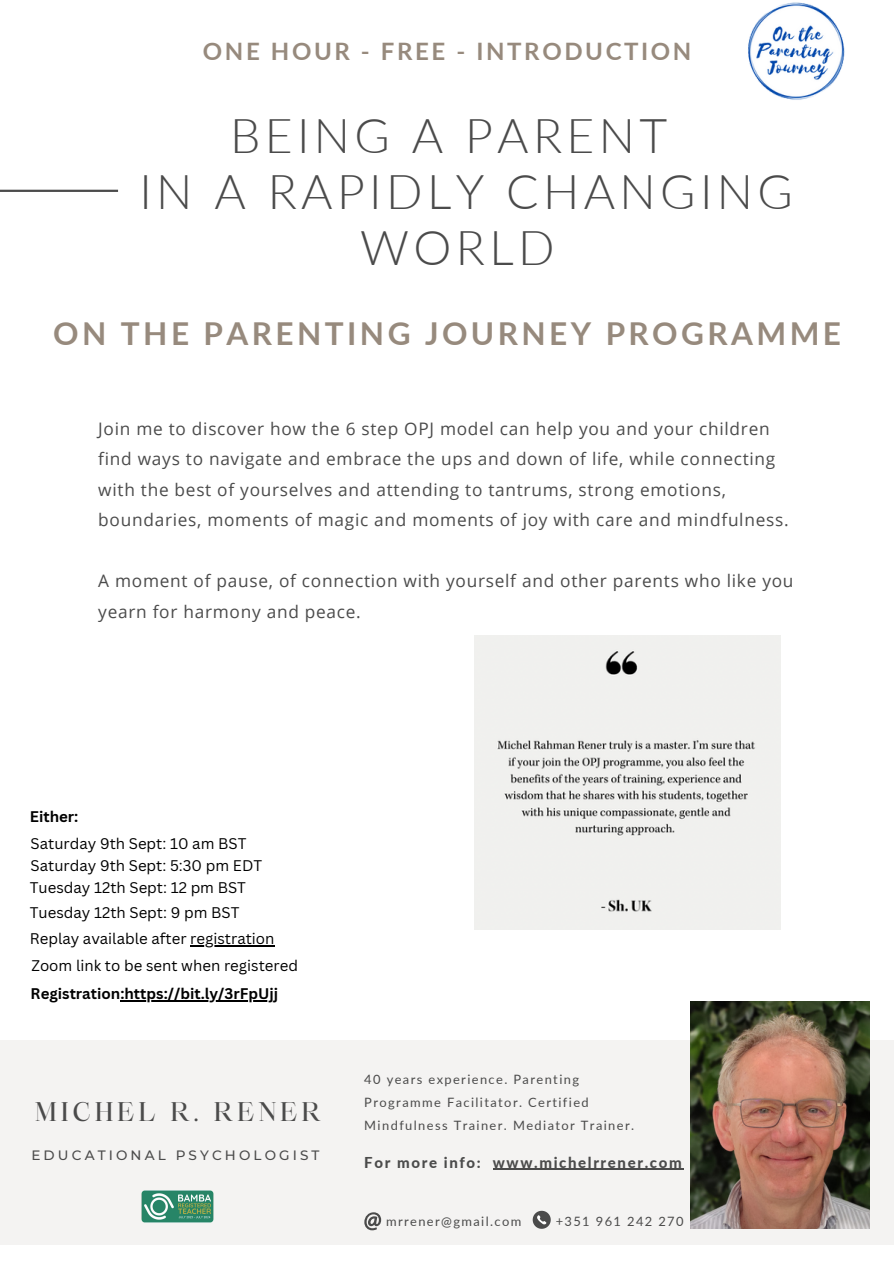
<style>
.page{position:relative;width:894px;height:1264px;background:#fff}
.page>*{position:absolute;margin:0;border:0;box-sizing:border-box;transform-origin:0 0}
.t1{font:300 48px/56.2px "Lato";letter-spacing:.09em;color:#4b4b4b;text-align:center}
.t2{font:700 31.5px "Lato";letter-spacing:.11em;color:#978a7d}
.t3{font:25.8px "Maharlika";letter-spacing:.145em;color:#4b4b4b}
.t4{font:700 24px "Lato";letter-spacing:.11em;color:#978a7d}
.t5{font:17.25px/30.5px "Open Sans";letter-spacing:.04em;color:#4b4b4b}
.t6{font:15px "Canva Sans";color:#000}
.t7{font:700 15px "Canva Sans";color:#000}
.t8{font:800 15px "Lato";letter-spacing:.11em;color:#4b4b4b}
.t9{font:500 13.5px "Montserrat";letter-spacing:.23em;color:#4b4b4b}
.t10{font:12.9px/22.5px "Lato";letter-spacing:.11em;color:#4b4b4b}
</style>
<div class="page">
<div style="left:0;top:1040px;width:893px;height:204px;background:#f4f3f2"></div>
<img style="left:690px;top:1001px;width:179px;height:227px">
<svg style="left:364px;top:1212px;width:17px;height:18px"></svg>
<svg style="left:532px;top:1210px;width:18px;height:18px"></svg>
<img style="left:141px;top:1190px;width:73px;height:33px">
<img style="left:748px;top:2px;width:97px;height:98px">
<hr style="left:0;top:190px;width:118px;height:2px;background:#4b4b4b">
<img style="left:474px;top:635px;width:306px;height:294px">
<hr style="left:492px;top:1168px;width:191px;height:1px;background:#4b4b4b">
<hr style="left:120px;top:1000px;width:158px;height:1px;background:#000">
<hr style="left:190px;top:944px;width:84px;height:2px;background:#000">
<p class="t4" style="left:203px;top:36px;width:490px">ONE HOUR - FREE - INTRODUCTION</p>
<p class="t1" style="left:230px;top:106px;width:439px">BEING A PARENT</p>
<p class="t1" style="left:139px;top:162px;width:654px">IN A RAPIDLY CHANGING<br>WORLD</p>
<p class="t2" style="left:53px;top:313px;width:789px">ON THE PARENTING JOURNEY PROGRAMME</p>
<p class="t5" style="left:98px;top:413px;width:691px">Join me to discover how the 6 step OPJ model can help you and your children find ways to navigate and embrace the ups and down of life, while connecting with the best of yourselves and attending to tantrums, strong emotions, boundaries, moments of magic and moments of joy with care and mindfulness.</p>
<p class="t5" style="left:98px;top:565px;width:696px">A moment of pause, of connection with yourself and other parents who like you yearn for harmony and peace.</p>
<p class="t7" style="left:30px;top:806px;width:50px">Either:</p>
<p class="t6" style="left:31px;top:854px;width:233px">Saturday 9th Sept: 5:30 pm EDT</p>
<p class="t6" style="left:31px;top:832px;width:217px">Saturday 9th Sept: 10 am BST</p>
<p class="t6" style="left:30px;top:876px;width:218px">Tuesday 12th Sept: 12 pm BST</p>
<p class="t6" style="left:30px;top:901px;width:211px">Tuesday 12th Sept: 9 pm BST</p>
<p class="t6" style="left:30px;top:927px;width:246px">Replay available after registration</p>
<p class="t6" style="left:31px;top:954px;width:268px">Zoom link to be sent when registered</p>
<p class="t7" style="left:31px;top:982px;width:249px">Registration:https://bit.ly/3rFpUjj</p>
<p class="t3" style="left:35px;top:1101px;width:287px">MICHEL R. RENER</p>
<p class="t9" style="left:31px;top:1147px;width:289px">EDUCATIONAL PSYCHOLOGIST</p>
<p class="t10" style="left:364px;top:1068px;width:271px">40 years experience. Parenting<br>Programme Facilitator. Certified<br>Mindfulness Trainer. Mediator Trainer.</p>
<p class="t8" style="left:364px;top:1152px;width:319px">For more info: www.michelrrener.com</p>
<p class="t10" style="left:386px;top:1209px;width:137px">mrrener@gmail.com</p>
<p class="t10" style="left:555px;top:1209px;width:129px">+351 961 242 270</p>
</div>
